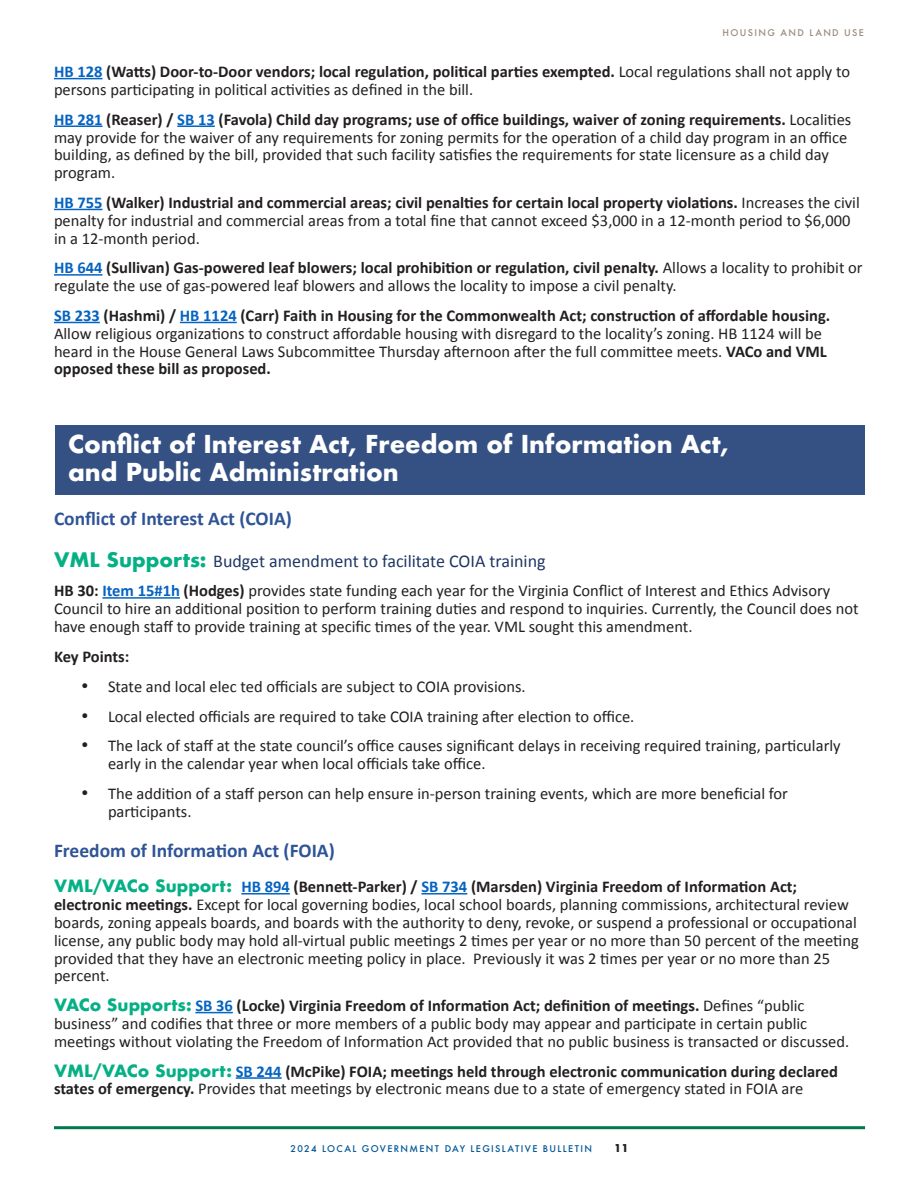
<style>
.page{position:relative;width:918px;height:1188px;background:#fff}
.page>*{position:absolute;margin:0;border:0;box-sizing:border-box;transform-origin:0 0}
.t1{font:700 24px/28.8px "Futura";color:#fff}
.Heading_2{font:700 19.5px "Calibri";color:#2f5496}
.Heading_3{font:18px "Calibri";color:#1f3763}
.t2{font:16.5px/17.9px "Calibri";color:#231f20}
.t3{font:700 16.5px/17.9px "Calibri";color:#231f20}
.t4{font:700 10.5px "Futura";color:#231f20}
.t5{font:500 9px "Futura";letter-spacing:.15em;color:#005595}
.VTC_Footer{font:500 9px "Futura";letter-spacing:.15em;color:#998b7d}
.s1{font-weight:700;color:#0563c1}
.s2{font-weight:700}
.s3{font-family:"Futura";font-weight:700;font-size:19.5px;color:#05b085}
.s4{font-family:"Futura";font-weight:700;color:#05b085}
.s5{font-family:"Futura";color:#05b085}
.s6{color:#0563c1}
.s7{font-weight:400}
</style>
<div class="page">
<hr style="left:54px;top:1126px;width:811px;height:3px;background:#007a4c">
<div style="left:55px;top:426px;width:810px;height:69px;background:#355184"></div>
<hr style="left:54px;top:78px;width:48px;height:1px;background:#0563c1">
<hr style="left:54px;top:125px;width:48px;height:2px;background:#0563c1">
<hr style="left:177px;top:125px;width:38px;height:2px;background:#0563c1">
<hr style="left:54px;top:209px;width:48px;height:1px;background:#0563c1">
<hr style="left:54px;top:274px;width:48px;height:2px;background:#0563c1">
<hr style="left:54px;top:322px;width:46px;height:1px;background:#0563c1">
<hr style="left:180px;top:322px;width:57px;height:1px;background:#0563c1">
<hr style="left:102px;top:597px;width:78px;height:2px;background:#0563c1">
<hr style="left:241px;top:893px;width:49px;height:2px;background:#0563c1">
<hr style="left:421px;top:893px;width:46px;height:2px;background:#0563c1">
<hr style="left:195px;top:1012px;width:38px;height:1px;background:#0563c1">
<hr style="left:236px;top:1077px;width:46px;height:2px;background:#0563c1">
<p class="VTC_Footer" style="left:723px;top:26px;width:143px">HOUSING AND LAND USE</p>
<p class="t2" style="left:54px;top:62px;width:798px"><span class="s1">HB 128</span> <span class="s2">(Watts) Door-to-Door vendors; local regulation, political parties exempted.</span> Local regulations shall not apply to persons participating in political activities as defined in the bill.</p>
<p class="t2" style="left:54px;top:110px;width:799px"><span class="s1">HB 281</span> <span class="s2">(Reaser) /</span> <span class="s1">SB 13</span> <span class="s2">(Favola) Child day programs; use of office buildings, waiver of zoning requirements.</span> Localities may provide for the waiver of any requirements for zoning permits for the operation of a child day program in an office building, as defined by the bill, provided that such facility satisfies the requirements for state licensure as a child day program.</p>
<p class="t2" style="left:54px;top:193px;width:807px"><span class="s1">HB 755</span> <span class="s2">(Walker) Industrial and commercial areas; civil penalties for certain local property violations.</span> Increases the civil penalty for industrial and commercial areas from a total fine that cannot exceed $3,000 in a 12-month period to $6,000 in a 12-month period.</p>
<p class="t2" style="left:54px;top:258px;width:810px"><span class="s1">HB 644</span> <span class="s2">(Sullivan) Gas-powered leaf blowers; local prohibition or regulation, civil penalty.</span> Allows a locality to prohibit or regulate the use of gas-powered leaf blowers and allows the locality to impose a civil penalty.</p>
<p class="t2" style="left:54px;top:306px;width:778px"><span class="s1">SB 233</span> <span class="s2">(Hashmi) /</span> <span class="s1">HB 1124</span> <span class="s2">(Carr) Faith in Housing for the Commonwealth Act; construction of affordable housing.<br></span>Allow religious organizations to construct affordable housing with disregard to the locality’s zoning. HB 1124 will be heard in the House General Laws Subcommittee Thursday afternoon after the full committee meets. <span class="s2">VACo and VML opposed these bill as proposed.</span></p>
<p class="t1" style="left:68px;top:429px;width:662px">Conflict of Interest Act, Freedom of Information Act, and Public Administration</p>
<p class="Heading_2" style="left:54px;top:506px;width:239px">Conflict of Interest Act (COIA)</p>
<p class="Heading_3" style="left:54px;top:550px;width:493px"><span class="s3">VML Supports:</span> Budget amendment to facilitate COIA training</p>
<p class="t2" style="left:54px;top:581px;width:806px"><span class="s2">HB 30:</span> <span class="s1">Item 15#1h</span> <span class="s2">(Hodges)</span> provides state funding each year for the Virginia Conflict of Interest and Ethics Advisory<br>Council to hire an additional position to perform training duties and respond to inquiries. Currently, the Council does not have enough staff to provide training at specific times of the year. VML sought this amendment.</p>
<p class="t3" style="left:54px;top:647px;width:77px">Key Points:</p>
<p class="t2" style="left:81px;top:677px;width:446px">• State and local elec ted officials are subject to COIA provisions.</p>
<p class="t2" style="left:81px;top:706px;width:555px">• Local elected officials are required to take COIA training after election to office.</p>
<p class="t2" style="left:108px;top:736px;width:734px;text-indent:-27px">• The lack of staff at the state council’s office causes significant delays in receiving required training, particularly early in the calendar year when local officials take office.</p>
<p class="t2" style="left:108px;top:784px;width:682px;text-indent:-27px">• The addition of a staff person can help ensure in-person training events, which are more beneficial for participants.</p>
<p class="Heading_2" style="left:54px;top:838px;width:282px">Freedom of Information Act (FOIA)</p>
<p class="t2" style="left:54px;top:877px;width:806px"><span class="s4">VML/VACo Support:</span> <span class="s1">HB 894</span> <span class="s2">(Bennett-Parker) /</span> <span class="s1">SB 734</span> <span class="s2">(Marsden) Virginia Freedom of Information Act; electronic meetings.</span> Except for local governing bodies, local school boards, planning commissions, architectural review boards, zoning appeals boards, and boards with the authority to deny, revoke, or suspend a professional or occupational license, any public body may hold all-virtual public meetings 2 times per year or no more than 50 percent of the meeting provided that they have an electronic meeting policy in place. Previously it was 2 times per year or no more than 25 percent.</p>
<p class="t2" style="left:54px;top:996px;width:797px"><span class="s4">VACo Supports:</span> <span class="s1">SB 36</span> <span class="s2">(Locke) Virginia Freedom of Information Act; definition of meetings.</span> Defines “public business” and codifies that three or more members of a public body may appear and participate in certain public meetings without violating the Freedom of Information Act provided that no public business is transacted or discussed.</p>
<p class="t3" style="left:54px;top:1061px;width:786px"><span class="s5">VML/VACo Support:</span> <span class="s6">SB 244</span> (McPike) FOIA; meetings held through electronic communication during declared states of emergency. <span class="s7">Provides that meetings by electronic means due to a state of emergency stated in FOIA are</span></p>
<p class="t5" style="left:290px;top:1142px;width:303px">2024 LOCAL GOVERNMENT DAY LEGISLATIVE BULLETIN</p>
<p class="t4" style="left:614px;top:1140px;width:16px">11</p>
</div>
